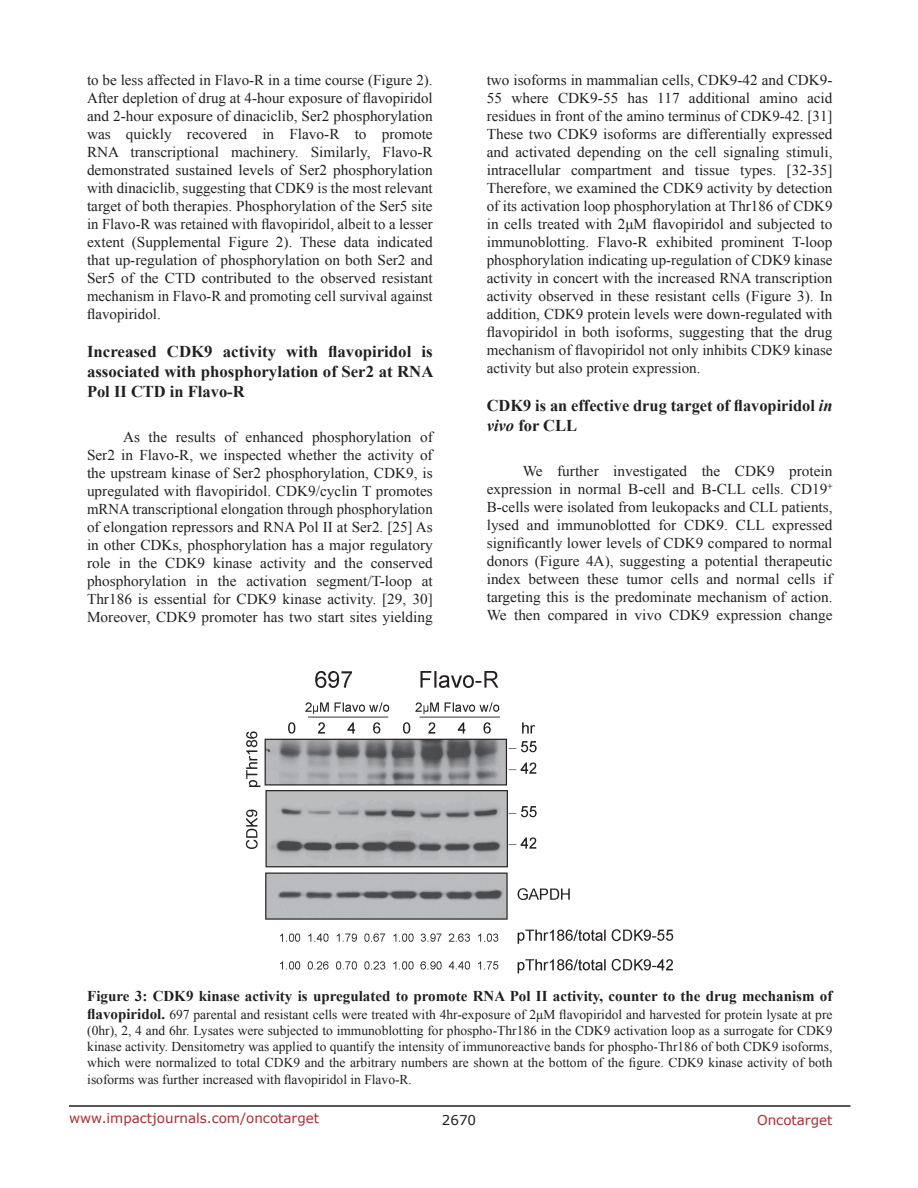
<style>
.page{position:relative;width:918px;height:1188px;background:#fff}
.page>*{position:absolute;margin:0;border:0;box-sizing:border-box;transform-origin:0 0}
.SubHeading{font:700 16.5px/19.8px "Times New Roman";color:#221f22;text-align:justify}
.BodyText{font:15px/18px "Times New Roman";color:#221f22;text-align:justify}
.FigureText{font:700 15px "Times New Roman";color:#221f22}
.FigureText-2{font:13.5px/16.2px "Times New Roman";color:#221f22;text-align:justify}
.t1{font:13.5px "Verdana";color:#ac2b31}
.t2{font:13.5px "Verdana";color:#221f22}
.s1{font-style:italic}
.s2{font-weight:700;font-size:15px}
</style>
<div class="page">
<hr style="left:69px;top:1105px;width:781px;height:2px;background:#231f20">
<img style="left:245px;top:671px;width:429px;height:303px">
<p class="BodyText" style="left:87px;top:71px;width:347px">to be less affected in Flavo-R in a time course (Figure 2).<br>After depletion of drug at 4-hour exposure of flavopiridol and 2-hour exposure of dinaciclib, Ser2 phosphorylation was quickly recovered in Flavo-R to promote RNA transcriptional machinery. Similarly, Flavo-R demonstrated sustained levels of Ser2 phosphorylation with dinaciclib, suggesting that CDK9 is the most relevant target of both therapies. Phosphorylation of the Ser5 site in Flavo-R was retained with flavopiridol, albeit to a lesser extent (Supplemental Figure 2). These data indicated that up-regulation of phosphorylation on both Ser2 and Ser5 of the CTD contributed to the observed resistant mechanism in Flavo-R and promoting cell survival against flavopiridol.</p>
<p class="SubHeading" style="left:87px;top:341px;width:348px">Increased CDK9 activity with flavopiridol is associated with phosphorylation of Ser2 at RNA Pol II CTD in Flavo-R</p>
<p class="BodyText" style="left:87px;top:428px;width:347px;text-indent:36px">As the results of enhanced phosphorylation of Ser2 in Flavo-R, we inspected whether the activity of the upstream kinase of Ser2 phosphorylation, CDK9, is upregulated with flavopiridol. CDK9/cyclin T promotes mRNA transcriptional elongation through phosphorylation of elongation repressors and RNA Pol II at Ser2. [25] As in other CDKs, phosphorylation has a major regulatory role in the CDK9 kinase activity and the conserved phosphorylation in the activation segment/T-loop at Thr186 is essential for CDK9 kinase activity. [29, 30] Moreover, CDK9 promoter has two start sites yielding</p>
<p class="BodyText" style="left:487px;top:71px;width:347px">two isoforms in mammalian cells, CDK9-42 and CDK9- 55 where CDK9-55 has 117 additional amino acid residues in front of the amino terminus of CDK9-42. [31] These two CDK9 isoforms are differentially expressed and activated depending on the cell signaling stimuli, intracellular compartment and tissue types. [32-35] Therefore, we examined the CDK9 activity by detection of its activation loop phosphorylation at Thr186 of CDK9 in cells treated with 2μM flavopiridol and subjected to immunoblotting. Flavo-R exhibited prominent T-loop phosphorylation indicating up-regulation of CDK9 kinase activity in concert with the increased RNA transcription activity observed in these resistant cells (Figure 3). In addition, CDK9 protein levels were down-regulated with flavopiridol in both isoforms, suggesting that the drug mechanism of flavopiridol not only inhibits CDK9 kinase activity but also protein expression.</p>
<p class="SubHeading" style="left:487px;top:395px;width:347px">CDK9 is an effective drug target of flavopiridol <span class="s1">in vivo</span> for CLL</p>
<p class="BodyText" style="left:487px;top:462px;width:347px;text-indent:36px">We further investigated the CDK9 protein expression in normal B-cell and B-CLL cells. CD19<sup>+ </sup>B-cells were isolated from leukopacks and CLL patients, lysed and immunoblotted for CDK9. CLL expressed significantly lower levels of CDK9 compared to normal donors (Figure 4A), suggesting a potential therapeutic index between these tumor cells and normal cells if targeting this is the predominate mechanism of action.<br>We then compared in vivo CDK9 expression change</p>
<p class="FigureText" style="left:87px;top:985px;width:747px">Figure 3: CDK9 kinase activity is upregulated to promote RNA Pol II activity, counter to the drug mechanism of</p>
<p class="FigureText-2" style="left:87px;top:1006px;width:747px"><span class="s2">flavopiridol.</span> 697 parental and resistant cells were treated with 4hr-exposure of 2μM flavopiridol and harvested for protein lysate at pre (0hr), 2, 4 and 6hr. Lysates were subjected to immunoblotting for phospho-Thr186 in the CDK9 activation loop as a surrogate for CDK9 kinase activity. Densitometry was applied to quantify the intensity of immunoreactive bands for phospho-Thr186 of both CDK9 isoforms, which were normalized to total CDK9 and the arbitrary numbers are shown at the bottom of the figure. CDK9 kinase activity of both isoforms was further increased with flavopiridol in Flavo-R.</p>
<p class="t1" style="left:69px;top:1109px;width:252px">www.impactjournals.com/oncotarget</p>
<p class="t2" style="left:442px;top:1111px;width:36px">2670</p>
<p class="t1" style="left:757px;top:1111px;width:77px">Oncotarget</p>
</div>
